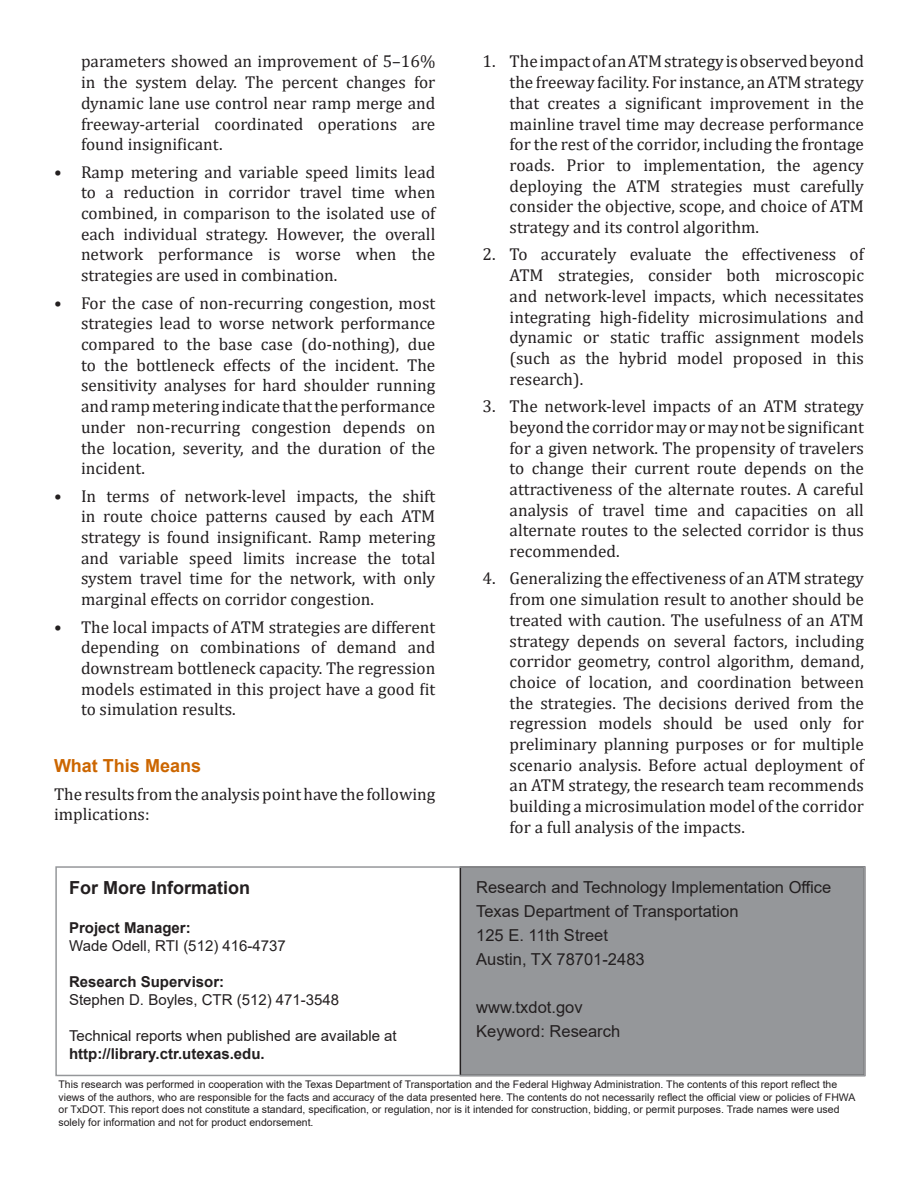
<style>
.page{position:relative;width:918px;height:1188px;background:#fff}
.page>*{position:absolute;margin:0;border:0;box-sizing:border-box;transform-origin:0 0}
.t1{font:700 18px "Arial";color:#231f20}
.t2{font:700 18px "Arial";color:#c60}
.t3{font:17.25px/20.7px "Cambria";color:#231f20;text-align:justify}
.t4{font:16.5px "Arial";color:#231f20}
.t5{font:15px "Arial";color:#231f20}
.t6{font:700 15px "Arial";color:#231f20}
.t7{font:10.5px/12.6px "Arial";color:#231f20}
</style>
<div class="page">
<div style="left:460px;top:867px;width:405px;height:208px;background:#95979a"></div>
<div style="left:55px;top:866px;width:810px;height:210px;border:2px solid #95979a"></div>
<p class="t3" style="left:81px;top:51px;width:356px">parameters showed an improvement of 5–16% in the system delay. The percent changes for dynamic lane use control near ramp merge and freeway-arterial coordinated operations are found insignificant.</p>
<p class="t3" style="left:81px;top:161px;width:356px;text-indent:-27px">• Ramp metering and variable speed limits lead to a reduction in corridor travel time when combined, in comparison to the isolated use of each individual strategy. However, the overall network performance is worse when the strategies are used in combination.</p>
<p class="t3" style="left:81px;top:292px;width:356px;text-indent:-27px">• For the case of non-recurring congestion, most strategies lead to worse network performance compared to the base case (do-nothing), due to the bottleneck effects of the incident. The sensitivity analyses for hard shoulder running and ramp metering indicate that the performance under non-recurring congestion depends on the location, severity, and the duration of the incident.</p>
<p class="t3" style="left:81px;top:485px;width:356px;text-indent:-27px">• In terms of network-level impacts, the shift in route choice patterns caused by each ATM strategy is found insignificant. Ramp metering and variable speed limits increase the total system travel time for the network, with only marginal effects on corridor congestion.</p>
<p class="t3" style="left:81px;top:616px;width:356px;text-indent:-27px">• The local impacts of ATM strategies are different depending on combinations of demand and downstream bottleneck capacity. The regression models estimated in this project have a good fit to simulation results.</p>
<p class="t2" style="left:54px;top:753px;width:149px">What This Means</p>
<p class="t3" style="left:54px;top:783px;width:383px">The results from the analysis point have the following implications:</p>
<p class="t1" style="left:69px;top:875px;width:183px">For More Information</p>
<p class="t6" style="left:69px;top:917px;width:123px">Project Manager:</p>
<p class="t5" style="left:69px;top:936px;width:218px">Wade Odell, RTI (512) 416-4737</p>
<p class="t6" style="left:69px;top:971px;width:157px">Research Supervisor:</p>
<p class="t5" style="left:69px;top:990px;width:272px">Stephen D. Boyles, CTR (512) 471-3548</p>
<p class="t5" style="left:69px;top:1026px;width:329px">Technical reports when published are available at</p>
<p class="t6" style="left:69px;top:1043px;width:197px">http://library.ctr.utexas.edu.</p>
<p class="t3" style="left:510px;top:51px;width:356px;text-indent:-27px">1. The impact of an ATM strategy is observed beyond the freeway facility. For instance, an ATM strategy that creates a significant improvement in the mainline travel time may decrease performance for the rest of the corridor, including the frontage roads. Prior to implementation, the agency deploying the ATM strategies must carefully consider the objective, scope, and choice of ATM strategy and its control algorithm.</p>
<p class="t3" style="left:510px;top:244px;width:356px;text-indent:-27px">2. To accurately evaluate the effectiveness of ATM strategies, consider both microscopic and network-level impacts, which necessitates integrating high-fidelity microsimulations and dynamic or static traffic assignment models (such as the hybrid model proposed in this research).</p>
<p class="t3" style="left:510px;top:396px;width:356px;text-indent:-27px">3. The network-level impacts of an ATM strategy beyond the corridor may or may not be significant for a given network. The propensity of travelers to change their current route depends on the attractiveness of the alternate routes. A careful analysis of travel time and capacities on all alternate routes to the selected corridor is thus recommended.</p>
<p class="t3" style="left:510px;top:568px;width:356px;text-indent:-27px">4. Generalizing the effectiveness of an ATM strategy from one simulation result to another should be treated with caution. The usefulness of an ATM strategy depends on several factors, including corridor geometry, control algorithm, demand, choice of location, and coordination between the strategies. The decisions derived from the regression models should be used only for preliminary planning purposes or for multiple scenario analysis. Before actual deployment of an ATM strategy, the research team recommends building a microsimulation model of the corridor for a full analysis of the impacts.</p>
<p class="t4" style="left:476px;top:875px;width:357px">Research and Technology Implementation Office</p>
<p class="t4" style="left:476px;top:899px;width:264px">Texas Department of Transportation</p>
<p class="t4" style="left:476px;top:923px;width:133px">125 E. 11th Street</p>
<p class="t4" style="left:476px;top:947px;width:170px">Austin, TX 78701-2483</p>
<p class="t4" style="left:476px;top:995px;width:108px">www.txdot.gov</p>
<p class="t4" style="left:476px;top:1019px;width:145px">Keyword: Research</p>
<p class="t7" style="left:58px;top:1078px;width:798px">This research was performed in cooperation with the Texas Department of Transportation and the Federal Highway Administration. The contents of this report reflect the views of the authors, who are responsible for the facts and accuracy of the data presented here. The contents do not necessarily reflect the official view or policies of FHWA or TxDOT. This report does not constitute a standard, specification, or regulation, nor is it intended for construction, bidding, or permit purposes. Trade names were used solely for information and not for product endorsement.</p>
</div>
